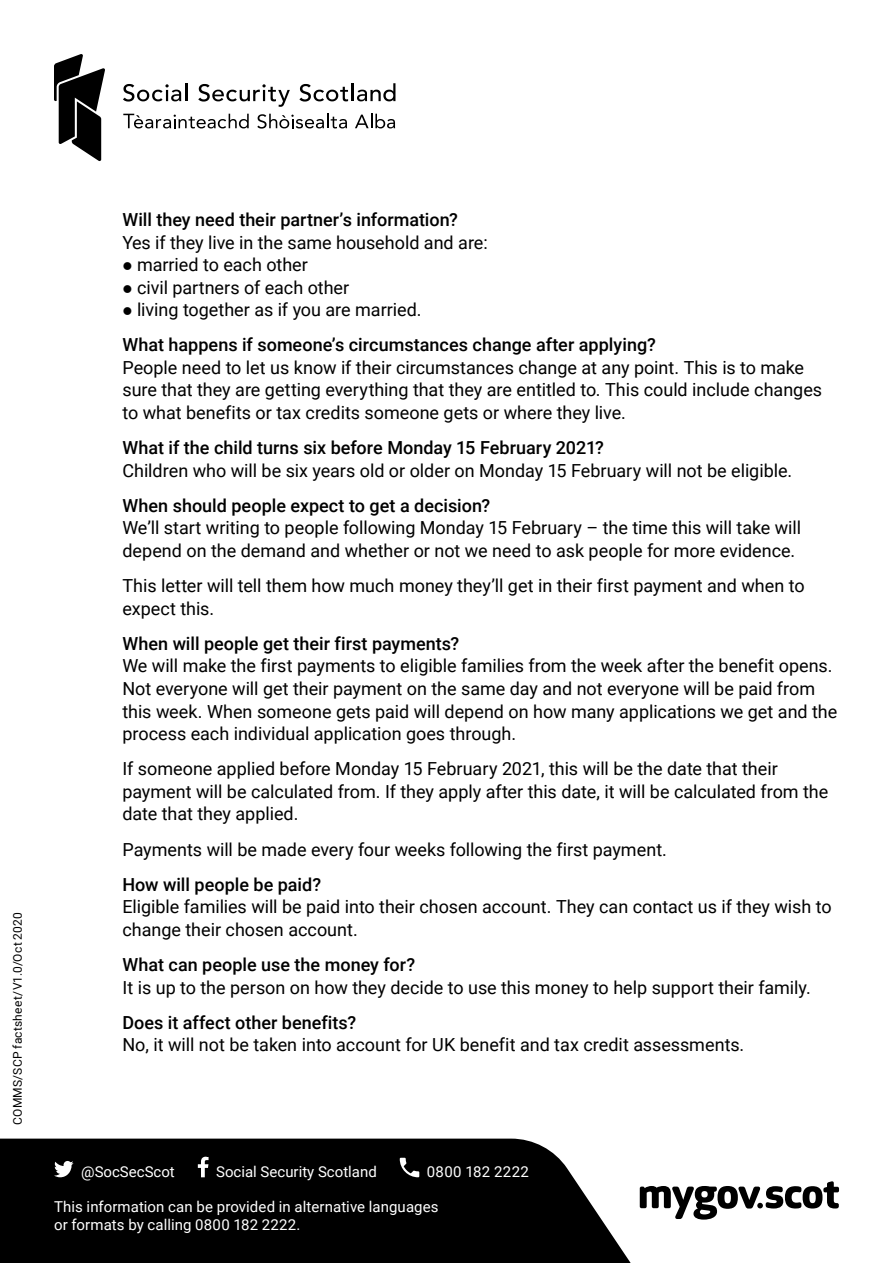
<style>
.page{position:relative;width:893px;height:1263px;background:#fff}
.page>*{position:absolute;margin:0;border:0;box-sizing:border-box;transform-origin:0 0}
.t1{font:18px/22.5px "Roboto";letter-spacing:-.005em;color:#000}
.t2{font:500 18px/35.2px "Roboto";color:#000}
.t3{font:15px/18px "Roboto";letter-spacing:.005em;color:#fff}
.t4{font:12px "Roboto";letter-spacing:.02em;color:#000}
.s1{font-weight:400}
</style>
<div class="page">
<svg style="left:123px;top:83px;width:64px;height:19px"></svg>
<svg style="left:198px;top:84px;width:92px;height:23px"></svg>
<svg style="left:299px;top:83px;width:96px;height:19px"></svg>
<svg style="left:355px;top:114px;width:40px;height:14px"></svg>
<svg style="left:123px;top:114px;width:126px;height:14px"></svg>
<svg style="left:257px;top:114px;width:90px;height:15px"></svg>
<svg style="left:54px;top:54px;width:51px;height:107px"></svg>
<svg style="left:0;top:1138px;width:640px;height:125px;background:#161616"></svg>
<svg style="left:54px;top:1161px;width:20px;height:16px"></svg>
<svg style="left:198px;top:1157px;width:11px;height:20px"></svg>
<svg style="left:400px;top:1158px;width:19px;height:19px"></svg>
<svg style="left:640px;top:1181px;width:199px;height:38px"></svg>
<p class="t4" style="left:9px;top:1125px;width:215px;rotate:-90deg">COMMS/SCP factsheet/V1.0/Oct 2020</p>
<p class="t2" style="left:122px;top:201px;width:337px">Will they need their partner’s information?</p>
<p class="t1" style="left:122px;top:230px;width:367px">Yes if they live in the same household and are:</p>
<p class="t1" style="left:122px;top:253px;width:187px">● married to each other</p>
<p class="t1" style="left:122px;top:275px;width:228px">● civil partners of each other</p>
<p class="t2" style="left:122px;top:291px;width:535px">● <span class="s1">living together as if you are married.<br></span>What happens if someone’s circumstances change after applying?</p>
<p class="t1" style="left:122px;top:356px;width:701px">People need to let us know if their circumstances change at any point. This is to make sure that they are getting everything that they are entitled to. This could include changes to what benefits or tax credits someone gets or where they live.</p>
<p class="t2" style="left:122px;top:429px;width:483px">What if the child turns six before Monday 15 February 2021?</p>
<p class="t1" style="left:122px;top:458px;width:671px">Children who will be six years old or older on Monday 15 February will not be eligible.</p>
<p class="t2" style="left:122px;top:487px;width:369px">When should people expect to get a decision?</p>
<p class="t1" style="left:122px;top:516px;width:680px">We’ll start writing to people following Monday 15 February – the time this will take will depend on the demand and whether or not we need to ask people for more evidence.</p>
<p class="t1" style="left:122px;top:574px;width:684px">This letter will tell them how much money they’ll get in their first payment and when to expect this.</p>
<p class="t2" style="left:122px;top:625px;width:338px">When will people get their first payments?</p>
<p class="t1" style="left:122px;top:654px;width:716px">We will make the first payments to eligible families from the week after the benefit opens.<br>Not everyone will get their payment on the same day and not everyone will be paid from this week. When someone gets paid will depend on how many applications we get and the process each individual application goes through.</p>
<p class="t1" style="left:122px;top:757px;width:707px">If someone applied before Monday 15 February 2021, this will be the date that their payment will be calculated from. If they apply after this date, it will be calculated from the date that they applied.</p>
<p class="t1" style="left:122px;top:837px;width:546px">Payments will be made every four weeks following the first payment.</p>
<p class="t2" style="left:122px;top:866px;width:200px">How will people be paid?</p>
<p class="t1" style="left:122px;top:895px;width:711px">Eligible families will be paid into their chosen account. They can contact us if they wish to change their chosen account.</p>
<p class="t2" style="left:122px;top:946px;width:294px">What can people use the money for?</p>
<p class="t1" style="left:122px;top:975px;width:690px">It is up to the person on how they decide to use this money to help support their family.</p>
<p class="t2" style="left:122px;top:1004px;width:235px">Does it affect other benefits?</p>
<p class="t1" style="left:122px;top:1033px;width:623px">No, it will not be taken into account for UK benefit and tax credit assessments.</p>
<p class="t3" style="left:81px;top:1162px;width:95px">@SocSecScot</p>
<p class="t3" style="left:216px;top:1162px;width:162px">Social Security Scotland</p>
<p class="t3" style="left:427px;top:1162px;width:103px">0800 182 2222</p>
<p class="t3" style="left:54px;top:1197px;width:386px">This information can be provided in alternative languages or formats by calling 0800 182 2222.</p>
</div>
